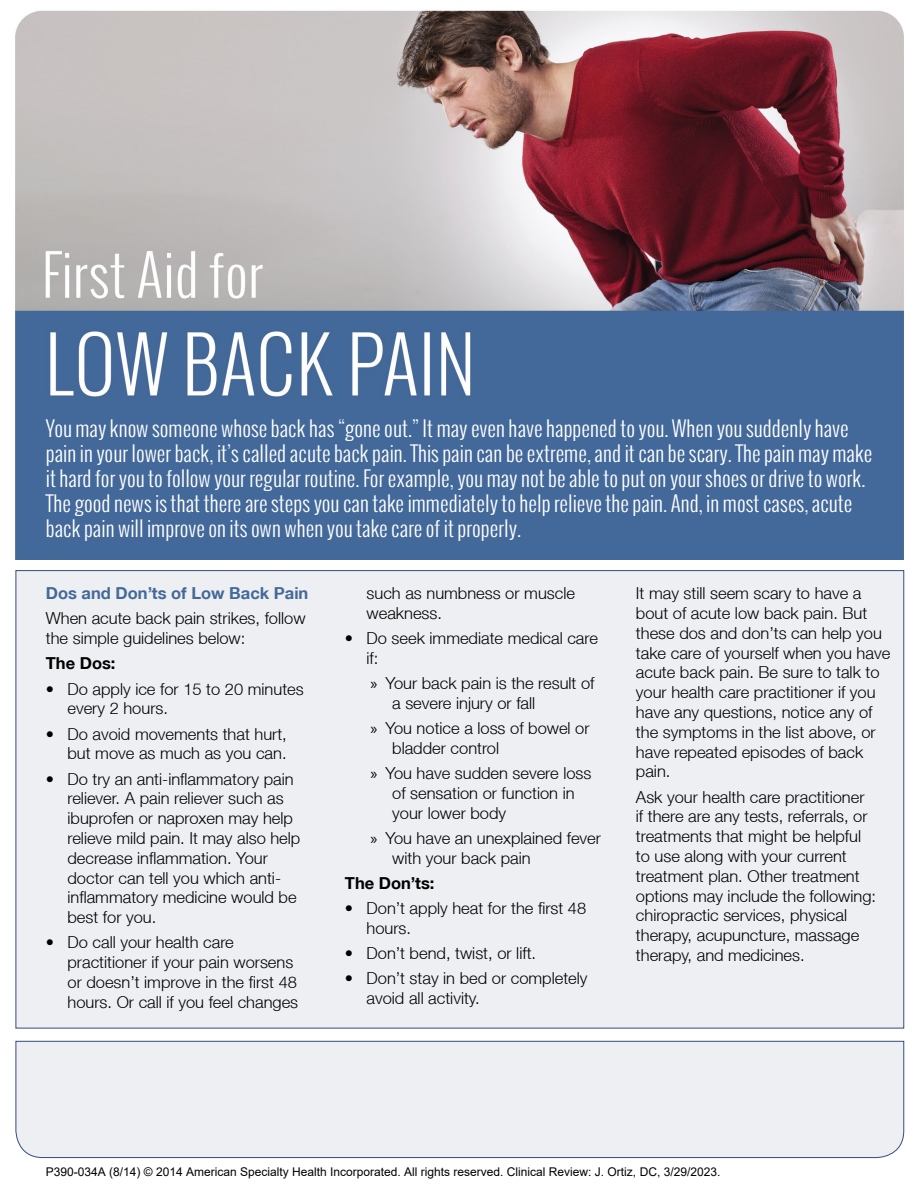
<style>
.page{position:relative;width:918px;height:1188px;background:#fff}
.page>*{position:absolute;margin:0;border:0;box-sizing:border-box;transform-origin:0 0}
.t1{font:300 21px/25.2px "Oswald";color:#fff}
.t2{font:300 16.5px/19.8px "Helvetica Neue LT";color:#000}
.t3{font:700 16.5px "Helvetica Neue LT";color:#436998}
.t4{font:700 16.5px "Helvetica Neue LT";color:#000}
.t5{font:12px "Arial";color:#000}
.s1{font-family:"Myriad Pro";font-weight:400}
</style>
<div class="page">
<img style="left:15px;top:10px;width:889px;height:549px">
<div style="left:16px;top:570px;width:888px;height:458px;background:#eeeff3;border:1px solid #364b7e"></div>
<div style="left:16px;top:1041px;width:888px;height:117px;background:#eeeff3"></div>
<p class="t1" style="left:46px;top:415px;width:828px">You may know someone whose back has “gone out.” It may even have happened to you. When you suddenly have pain in your lower back, it’s called acute back pain. This pain can be extreme, and it can be scary. The pain may make it hard for you to follow your regular routine. For example, you may not be able to put on your shoes or drive to work.<br>The good news is that there are steps you can take immediately to help relieve the pain. And, in most cases, acute back pain will improve on its own when you take care of it properly.</p>
<p class="t3" style="left:46px;top:583px;width:264px">Dos and Don’ts of Low Back Pain</p>
<p class="t2" style="left:46px;top:608px;width:261px">When acute back pain strikes, follow the simple guidelines below:</p>
<p class="t4" style="left:46px;top:653px;width:71px">The Dos:</p>
<p class="t2" style="left:67px;top:678px;width:238px;text-indent:-22px">• Do apply ice for 15 to 20 minutes every 2 hours.</p>
<p class="t2" style="left:46px;top:723px;width:243px;text-align:right">• Do avoid movements that hurt, but move as much as you can.</p>
<p class="t2" style="left:67px;top:768px;width:234px;text-indent:-22px">• Do try an anti-inflammatory pain reliever. A pain reliever such as ibuprofen or naproxen may help relieve mild pain. It may also help decrease inflammation. Your doctor can tell you which anti&shy;inflammatory medicine would be best for you.</p>
<p class="t2" style="left:67px;top:932px;width:232px;text-indent:-22px">• Do call your health care practitioner if your pain worsens or doesn’t improve in the first 48 hours. Or call if you feel changes</p>
<p class="t2" style="left:367px;top:583px;width:210px">such as numbness or muscle weakness.</p>
<p class="t2" style="left:367px;top:628px;width:233px;text-indent:-22px">• Do seek immediate medical care if:</p>
<p class="t2" style="left:392px;top:673px;width:204px;text-indent:-22px"><span class="s1">»</span> Your back pain is the result of a severe injury or fall</p>
<p class="t2" style="left:392px;top:718px;width:199px;text-indent:-22px"><span class="s1">»</span> You notice a loss of bowel or bladder control</p>
<p class="t2" style="left:392px;top:763px;width:201px;text-indent:-22px"><span class="s1">»</span> You have sudden severe loss of sensation or function in your lower body</p>
<p class="t2" style="left:392px;top:828px;width:210px;text-indent:-22px"><span class="s1">»</span> You have an unexplained fever with your back pain</p>
<p class="t4" style="left:345px;top:873px;width:91px">The Don’ts:</p>
<p class="t2" style="left:367px;top:898px;width:221px;text-indent:-22px">• Don’t apply heat for the first 48 hours.</p>
<p class="t2" style="left:345px;top:943px;width:193px">• Don’t bend, twist, or lift.</p>
<p class="t2" style="left:367px;top:968px;width:222px;text-indent:-22px">• Don’t stay in bed or completely avoid all activity.</p>
<p class="t2" style="left:636px;top:583px;width:256px">It may still seem scary to have a bout of acute low back pain. But these dos and don’ts can help you take care of yourself when you have acute back pain. Be sure to talk to your health care practitioner if you have any questions, notice any of the symptoms in the list above, or have repeated episodes of back pain.</p>
<p class="t2" style="left:636px;top:786px;width:242px">Ask your health care practitioner<br>if there are any tests, referrals, or treatments that might be helpful to use along with your current treatment plan. Other treatment options may include the following: chiropractic services, physical therapy, acupuncture, massage therapy, and medicines.</p>
<p class="t5" style="left:46px;top:1163px;width:676px">P390-034A (8/14) © 2014 American Specialty Health Incorporated. All rights reserved. Clinical Review: J. Ortiz, DC, 3/29/2023.</p>
</div>
